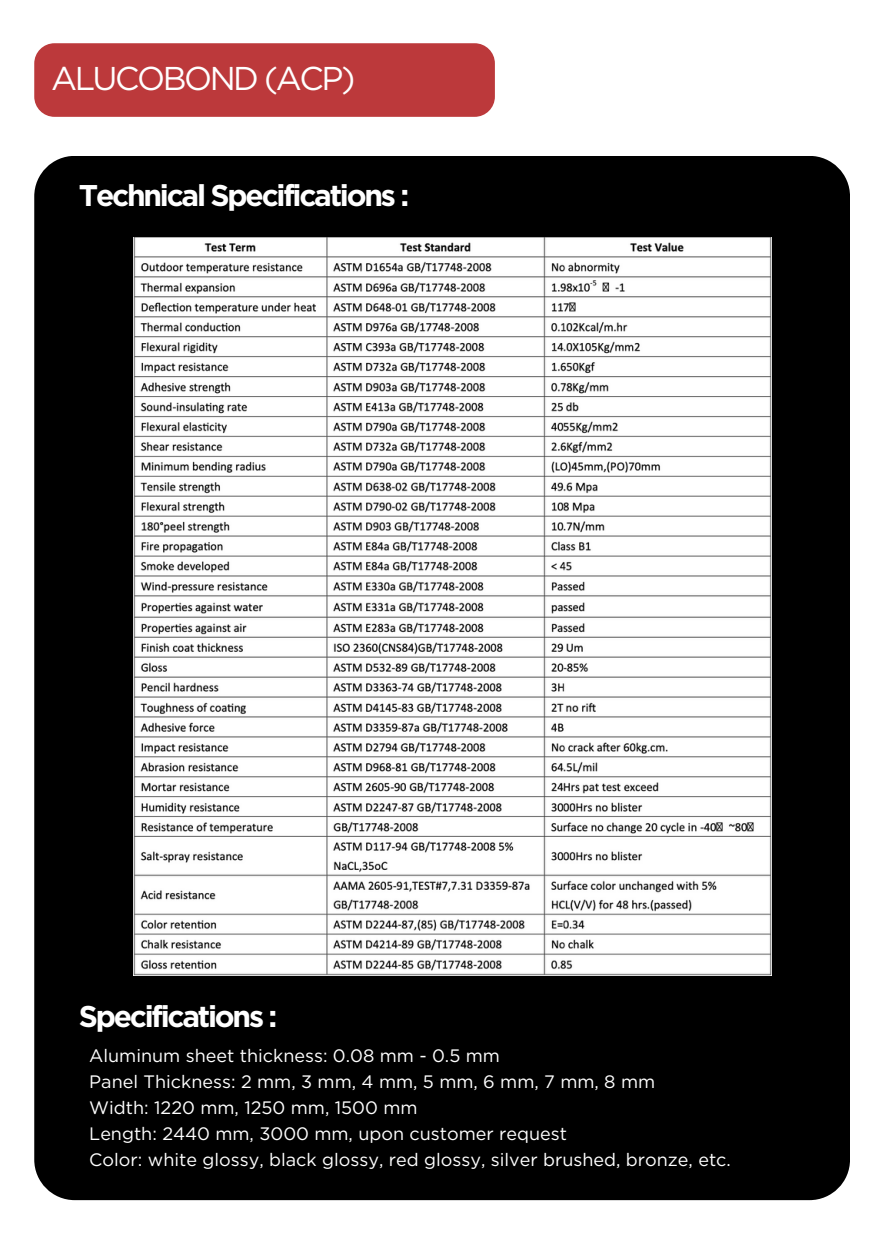
<style>
.page{position:relative;width:893px;height:1233px;background:#fff}
.page>*{position:absolute;margin:0;border:0;box-sizing:border-box;transform-origin:0 0}
.t1{font:33px "Gotham";letter-spacing:-.075em;color:#fff}
.t2{font:700 30px "Gotham";letter-spacing:-.075em;color:#fff}
.t3{font:18px "Gotham";color:#fff}
</style>
<div class="page">
<div style="left:34px;top:156px;width:815px;height:1044px;background:#000;border-radius:40px"></div>
<div style="left:34px;top:43px;width:461px;height:74px;background:#bc393b;border-radius:20px"></div>
<img style="left:133px;top:238px;width:638px;height:737px">
<p class="t1" style="left:51px;top:58px;width:305px">ALUCOBOND (ACP)</p>
<p class="t2" style="left:79px;top:178px;width:332px">Technical Specifications :</p>
<p class="t2" style="left:79px;top:998px;width:200px">Specifications :</p>
<p class="t3" style="left:89px;top:1045px;width:412px">Aluminum sheet thickness: 0.08 mm - 0.5 mm</p>
<p class="t3" style="left:89px;top:1071px;width:567px">Panel Thickness: 2 mm, 3 mm, 4 mm, 5 mm, 6 mm, 7 mm, 8 mm</p>
<p class="t3" style="left:89px;top:1097px;width:330px">Width: 1220 mm, 1250 mm, 1500 mm</p>
<p class="t3" style="left:89px;top:1122px;width:479px">Length: 2440 mm, 3000 mm, upon customer request</p>
<p class="t3" style="left:89px;top:1148px;width:643px">Color: white glossy, black glossy, red glossy, silver brushed, bronze, etc.</p>
</div>
